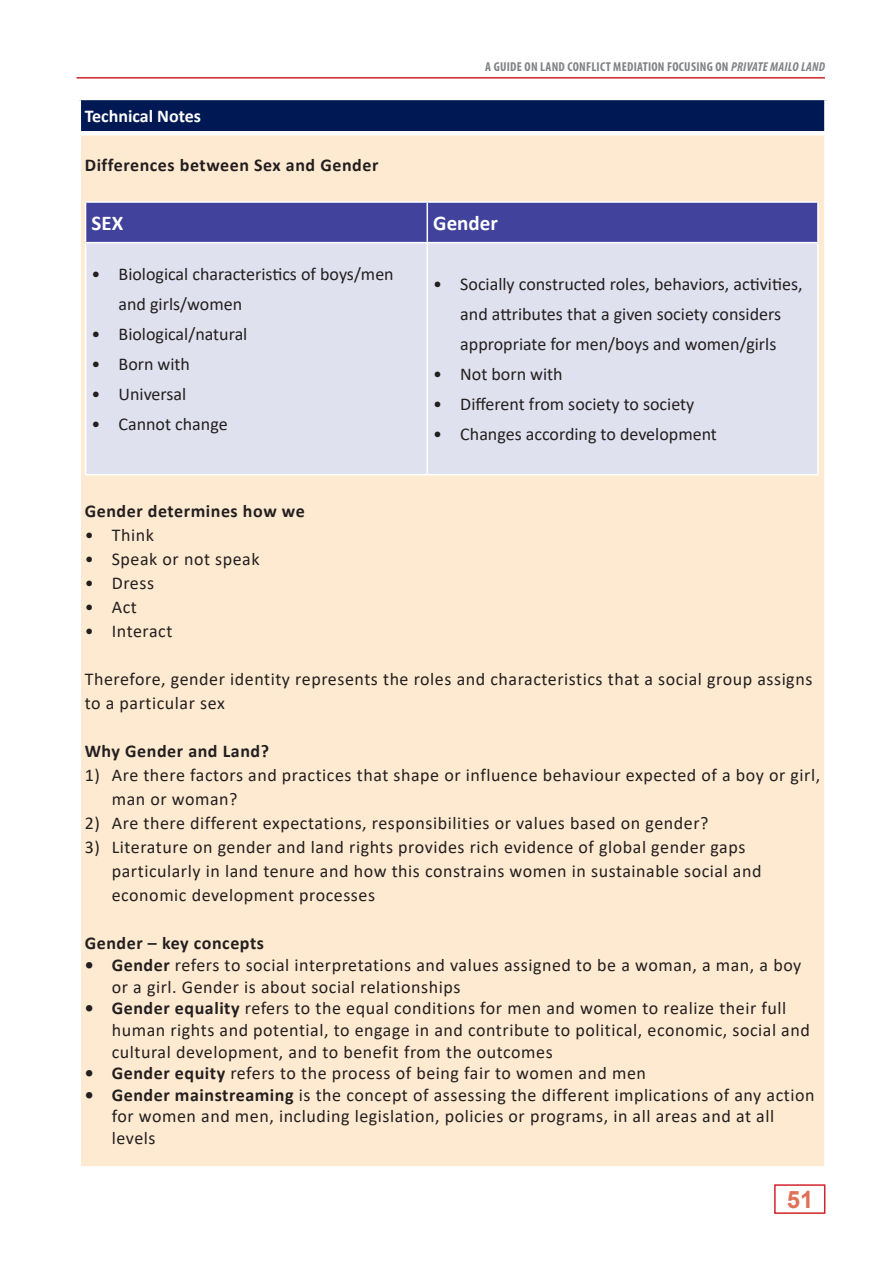
<style>
.page{position:relative;width:893px;height:1263px;background:#fff}
.page>*{position:absolute;margin:0;border:0;box-sizing:border-box;transform-origin:0 0}
.t1{font:700 24px "Arial";color:#de7157}
.t2{font:700 21px "Calibri";color:#fff}
.t3{font:18px/21.6px "Calibri";letter-spacing:.03em;color:#231f20}
.t4{font:18px/30px "Calibri";color:#231f20}
.t5{font:700 18px "Calibri";letter-spacing:.03em;color:#231f20}
.t6{font:700 18px "Calibri";color:#fff}
.t7{font:700 condensed 12.9px "Myriad Pro";letter-spacing:.02em;color:#808285}
.s1{font-style:italic}
.s2{font-weight:700}
</style>
<div class="page">
<div style="left:774px;top:1184px;width:51px;height:30px;border:2px solid #d1232a"></div>
<hr style="left:77px;top:77px;width:748px;height:2px;background:#d1232a">
<div style="left:79px;top:98px;width:747px;height:35px;background:#001954"></div>
<div style="left:79px;top:133px;width:747px;height:1035px;background:#feead0"></div>
<hr style="left:77px;top:96px;width:752px;height:4px;background:#fff">
<hr style="left:77px;top:100px;width:4px;height:31px;background:#fff">
<div style="left:824px;top:100px;width:5px;height:31px;background:#fff"></div>
<div style="left:77px;top:131px;width:752px;height:5px;background:#fff"></div>
<hr style="left:77px;top:136px;width:4px;height:1030px;background:#fff">
<div style="left:824px;top:136px;width:5px;height:1030px;background:#fff"></div>
<hr style="left:77px;top:1166px;width:752px;height:4px;background:#fff">
<div style="left:86px;top:202px;width:341px;height:41px;background:#40429b"></div>
<div style="left:427px;top:202px;width:391px;height:41px;background:#40429b"></div>
<div style="left:86px;top:243px;width:731px;height:231px;background:#e0e1ee"></div>
<hr style="left:85px;top:201px;width:342px;height:2px;background:#fff">
<hr style="left:85px;top:203px;width:1px;height:39px;background:#fff">
<hr style="left:427px;top:201px;width:392px;height:2px;background:#fff">
<hr style="left:427px;top:203px;width:1px;height:39px;background:#fff">
<hr style="left:817px;top:203px;width:2px;height:39px;background:#fff">
<hr style="left:85px;top:242px;width:342px;height:1px;background:#fff">
<hr style="left:85px;top:243px;width:1px;height:231px;background:#fff">
<hr style="left:427px;top:242px;width:392px;height:1px;background:#fff">
<hr style="left:427px;top:243px;width:1px;height:231px;background:#fff">
<hr style="left:817px;top:243px;width:2px;height:231px;background:#fff">
<hr style="left:85px;top:474px;width:342px;height:1px;background:#fff">
<hr style="left:427px;top:474px;width:392px;height:1px;background:#fff">
<p class="t6" style="left:85px;top:104px;width:118px">Technical Notes</p>
<p class="t5" style="left:85px;top:153px;width:295px">Differences between Sex and Gender</p>
<p class="t7" style="left:485px;top:59px;width:341px">A GUIDE ON LAND CONFLICT MEDIATION FOCUSING ON <span class="s1">PRIVATE MAILO LAND</span></p>
<p class="t2" style="left:92px;top:208px;width:33px">SEX</p>
<p class="t2" style="left:433px;top:208px;width:66px">Gender</p>
<p class="t4" style="left:119px;top:258px;width:277px;text-indent:-27px">• Biological characteristics of boys/men and girls/women</p>
<p class="t4" style="left:92px;top:318px;width:157px">• Biological/natural</p>
<p class="t4" style="left:92px;top:348px;width:100px">• Born with</p>
<p class="t4" style="left:92px;top:378px;width:96px">• Universal</p>
<p class="t4" style="left:92px;top:408px;width:138px">• Cannot change</p>
<p class="t4" style="left:433px;top:269px;width:371px;text-align:center">• Socially constructed roles, behaviors, activities, and attributes that a given society considers appropriate for men/boys and women/girls</p>
<p class="t4" style="left:433px;top:359px;width:131px">• Not born with</p>
<p class="t4" style="left:433px;top:389px;width:263px">• Different from society to society</p>
<p class="t4" style="left:433px;top:419px;width:285px">• Changes according to development</p>
<p class="t5" style="left:85px;top:499px;width:221px">Gender determines how we</p>
<p class="t3" style="left:85px;top:524px;width:71px">• Think</p>
<p class="t3" style="left:85px;top:548px;width:176px">• Speak or not speak</p>
<p class="t3" style="left:85px;top:572px;width:71px">• Dress</p>
<p class="t3" style="left:85px;top:596px;width:54px">• Act</p>
<p class="t3" style="left:85px;top:620px;width:89px">• Interact</p>
<p class="t3" style="left:85px;top:667px;width:729px;line-height:24px">Therefore, gender identity represents the roles and characteristics that a social group assigns to a particular sex</p>
<p class="t5" style="left:85px;top:739px;width:186px">Why Gender and Land?</p>
<p class="t3" style="left:112px;top:763px;width:710px;line-height:24px;text-indent:-27px">1) Are there factors and practices that shape or influence behaviour expected of a boy or girl, man or woman?</p>
<p class="t3" style="left:85px;top:812px;width:625px">2) Are there different expectations, responsibilities or values based on gender?</p>
<p class="t3" style="left:112px;top:835px;width:651px;line-height:24px;text-indent:-27px">3) Literature on gender and land rights provides rich evidence of global gender gaps particularly in land tenure and how this constrains women in sustainable social and economic development processes</p>
<p class="t5" style="left:85px;top:931px;width:181px">Gender – key concepts</p>
<p class="t3" style="left:112px;top:954px;width:691px;text-indent:-27px"><span class="s2">• Gender</span> refers to social interpretations and values assigned to be a woman, a man, a boy or a girl. Gender is about social relationships</p>
<p class="t3" style="left:112px;top:997px;width:700px;text-indent:-27px"><span class="s2">• Gender equality</span> refers to the equal conditions for men and women to realize their full human rights and potential, to engage in and contribute to political, economic, social and cultural development, and to benefit from the outcomes</p>
<p class="t3" style="left:85px;top:1062px;width:563px"><span class="s2">• Gender equity</span> refers to the process of being fair to women and men</p>
<p class="t3" style="left:112px;top:1083px;width:704px;text-indent:-27px"><span class="s2">• Gender mainstreaming</span> is the concept of assessing the different implications of any action for women and men, including legislation, policies or programs, in all areas and at all levels</p>
<h1 class="t1" style="left:787px;top:1182px;width:28px">51</h1>
</div>
